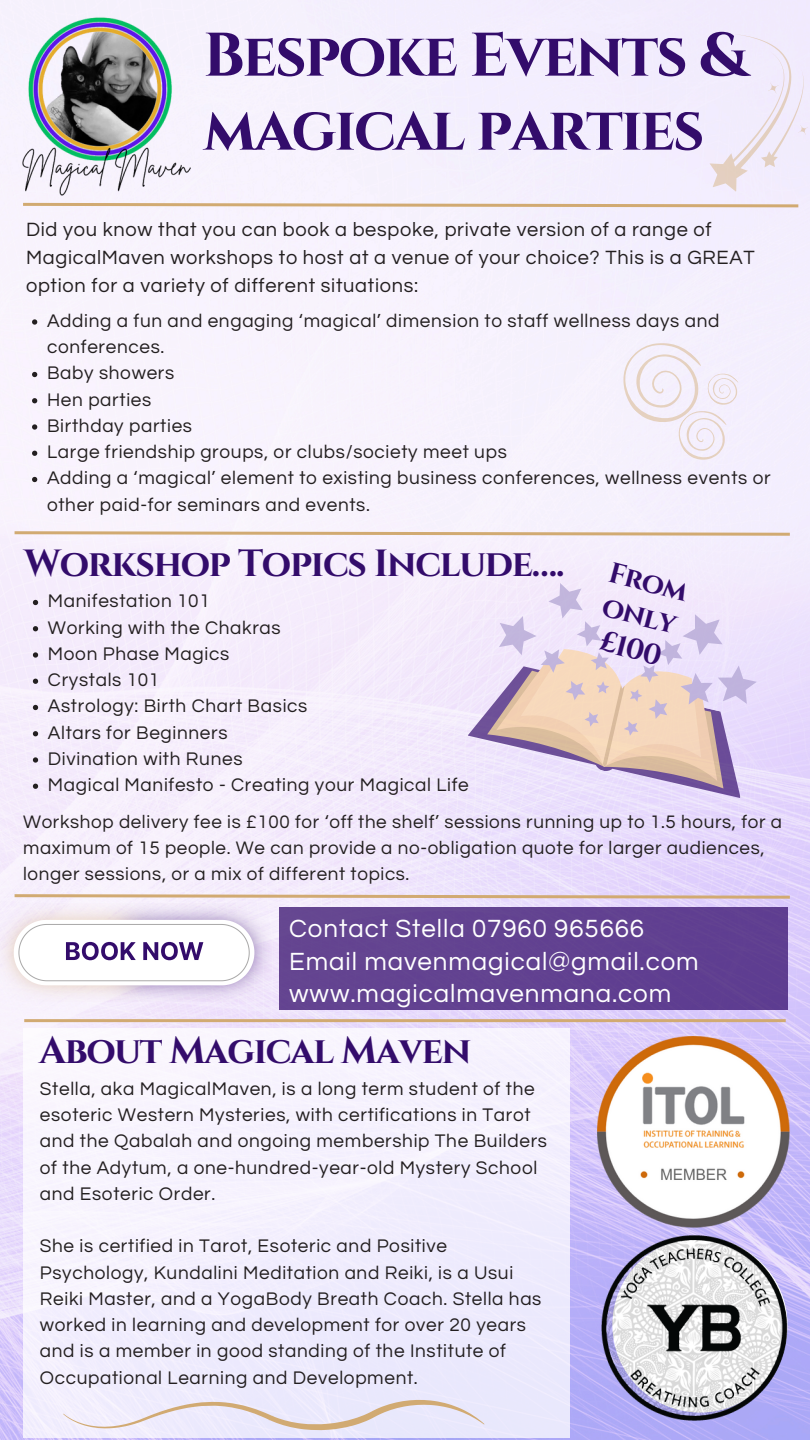
<style>
.page{position:relative;width:810px;height:1440px;background:#fff}
.page>*{position:absolute;margin:0;border:0;box-sizing:border-box;transform-origin:0 0}
.t1{font:700 61.4px/74px "Cinzel";letter-spacing:-.035em;color:#330c6b}
.t2{font:700 37.8px "Cinzel";letter-spacing:-.035em;color:#330c6b}
.t3{font:700 28.6px/34.3px "Cinzel";color:#330c6b;text-align:justify}
.t4{font:25.9px/32.2px "Questrial";letter-spacing:.035em;color:#fff}
.t5{font:20px/27.8px "Questrial";letter-spacing:.035em;color:#231f20}
.t6{font:19px/26.2px "Questrial";letter-spacing:.035em;color:#231f20}
.t7{font:18.8px/26px "Questrial";letter-spacing:.035em;color:#231f20}
</style>
<div class="page">
<img style="left:0;top:0;width:810px;height:1440px">
<div style="left:10px;top:13px;width:193px;height:183px;background:#f7f2fd"></div>
<hr style="left:24px;top:1019px;width:762px;height:3px;background:#d1aa72">
<svg style="left:12px;top:530px;width:781px;height:7px"></svg>
<img style="left:600px;top:1234px;width:188px;height:188px;border-radius:50%">
<img style="left:593px;top:1031px;width:202px;height:202px;border-radius:50%">
<svg style="left:12px;top:893px;width:781px;height:7px"></svg>
<div style="left:23px;top:1028px;width:546px;height:410px;background:#f4f0fd"></div>
<svg style="left:63px;top:1398px;width:421px;height:32px"></svg>
<div style="left:279px;top:907px;width:508px;height:103px;background:#624291"></div>
<svg style="left:33px;top:600px;width:5px;height:5px"></svg>
<svg style="left:33px;top:626px;width:5px;height:5px"></svg>
<svg style="left:33px;top:652px;width:5px;height:6px"></svg>
<svg style="left:33px;top:679px;width:5px;height:5px"></svg>
<svg style="left:33px;top:705px;width:5px;height:5px"></svg>
<svg style="left:33px;top:731px;width:5px;height:5px"></svg>
<svg style="left:33px;top:757px;width:5px;height:6px"></svg>
<svg style="left:33px;top:784px;width:5px;height:5px"></svg>
<img style="left:155px;top:903px;width:119px;height:99px">
<img style="left:0;top:903px;width:155px;height:99px">
<svg style="left:14px;top:920px;width:240px;height:65px"></svg>
<svg style="left:468px;top:572px;width:291px;height:230px"></svg>
<svg style="left:20px;top:17px;width:790px;height:192px"></svg>
<svg style="left:32px;top:319px;width:5px;height:6px"></svg>
<svg style="left:32px;top:372px;width:5px;height:5px"></svg>
<svg style="left:32px;top:398px;width:5px;height:5px"></svg>
<svg style="left:32px;top:424px;width:5px;height:6px"></svg>
<svg style="left:32px;top:451px;width:5px;height:5px"></svg>
<svg style="left:32px;top:477px;width:5px;height:5px"></svg>
<svg style="left:606px;top:325px;width:139px;height:144px"></svg>
<p class="t1" style="left:203px;top:20px;width:547px">Bespoke Events &amp; magical parties</p>
<h2 class="t5" style="left:26px;top:216px;width:730px">Did you know that you can book a bespoke, private version of a range of<br>MagicalMaven workshops to host at a venue of your choice? This is a GREAT option for a variety of different situations:</h2>
<h3 class="t6" style="left:47px;top:308px;width:674px">Adding a fun and engaging ‘magical’ dimension to staff wellness days and conferences.</h3>
<p class="t6" style="left:47px;top:360px;width:129px">Baby showers</p>
<p class="t6" style="left:47px;top:387px;width:106px">Hen parties</p>
<p class="t6" style="left:47px;top:413px;width:147px">Birthday parties</p>
<p class="t6" style="left:47px;top:439px;width:461px">Large friendship groups, or clubs/society meet ups</p>
<p class="t6" style="left:47px;top:465px;width:725px">Adding a ‘magical’ element to existing business conferences, wellness events or other paid-for seminars and events.</p>
<p class="t2" style="left:24px;top:539px;width:542px">Workshop Topics Include….</p>
<p class="t6" style="left:48px;top:588px;width:163px">Manifestation 101</p>
<p class="t6" style="left:48px;top:615px;width:234px">Working with the Chakras</p>
<p class="t6" style="left:48px;top:641px;width:183px">Moon Phase Magics</p>
<p class="t6" style="left:48px;top:667px;width:113px">Crystals 101</p>
<p class="t6" style="left:48px;top:693px;width:261px">Astrology: Birth Chart Basics</p>
<p class="t6" style="left:48px;top:720px;width:181px">Altars for Beginners</p>
<p class="t6" style="left:48px;top:746px;width:196px">Divination with Runes</p>
<p class="t6" style="left:48px;top:772px;width:422px">Magical Manifesto - Creating your Magical Life</p>
<p class="t3" style="left:614px;top:556px;width:81px;rotate:15deg">From only £100</p>
<p class="t7" style="left:23px;top:809px;width:761px">Workshop delivery fee is £100 for ‘off the shelf’ sessions running up to 1.5 hours, for a maximum of 15 people. We can provide a no-obligation quote for larger audiences, longer sessions, or a mix of different topics.</p>
<p class="t4" style="left:289px;top:913px;width:411px">Contact Stella 07960 965666<br>Email mavenmagical@gmail.com www.magicalmavenmana.com</p>
<p class="t2" style="left:39px;top:1026px;width:434px">About Magical Maven</p>
<p class="t6" style="left:40px;top:1076px;width:509px">Stella, aka MagicalMaven, is a long term student of the esoteric Western Mysteries, with certifications in Tarot and the Qabalah and ongoing membership The Builders of the Adytum, a one-hundred-year-old Mystery School and Esoteric Order.</p>
<p class="t6" style="left:40px;top:1234px;width:503px">She is certified in Tarot, Esoteric and Positive Psychology, Kundalini Meditation and Reiki, is a Usui Reiki Master, and a YogaBody Breath Coach. Stella has worked in learning and development for over 20 years and is a member in good standing of the Institute of Occupational Learning and Development.</p>
</div>
